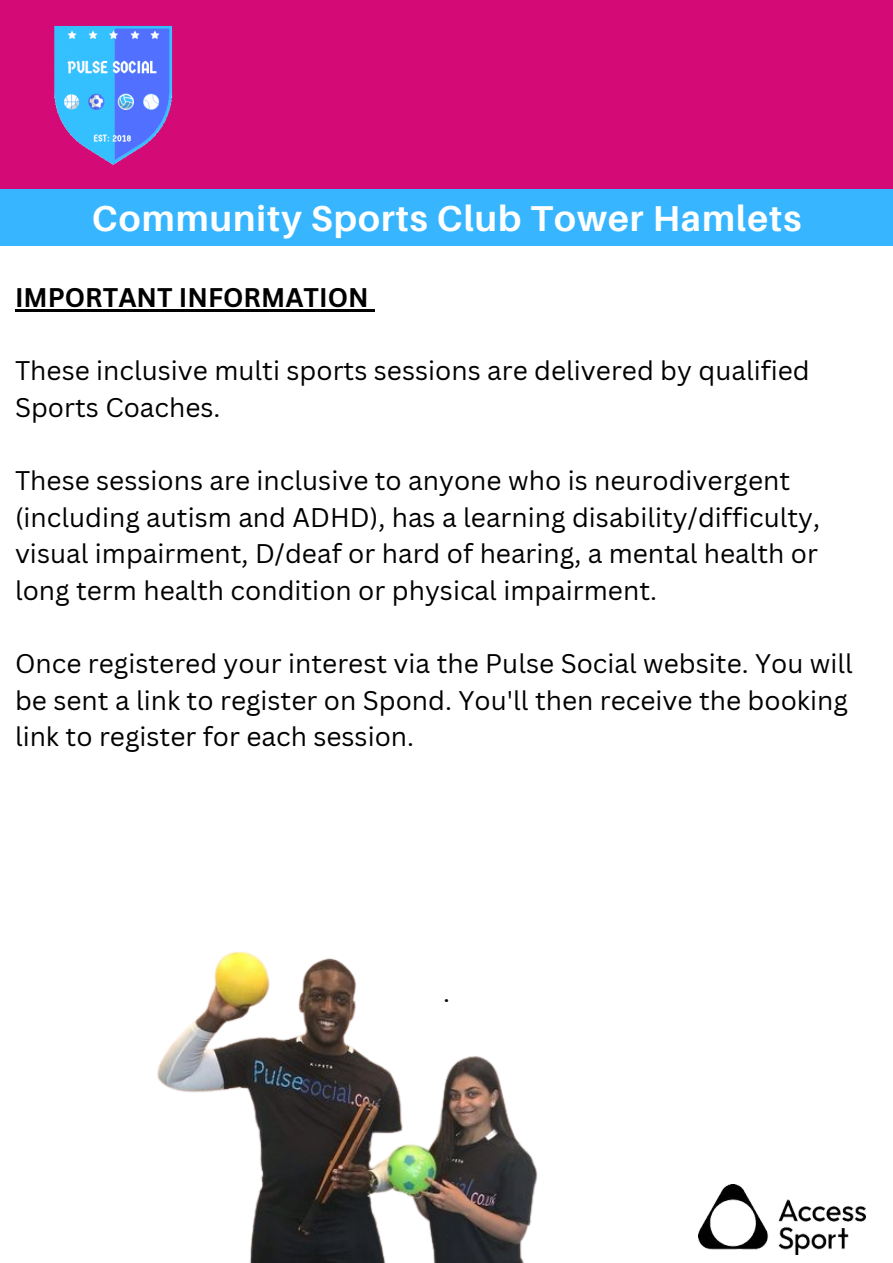
<style>
.page{position:relative;width:893px;height:1263px;background:#fff}
.page>*{position:absolute;margin:0;border:0;box-sizing:border-box;transform-origin:0 0}
.t1{font:700 36px "Aileron";letter-spacing:.03em;color:#fff}
.t2{font:26.25px/36.6px "Canva Sans";color:#000}
.t3{font:700 26.25px "Canva Sans";color:#000}
</style>
<div class="page">
<div style="left:0;top:0;width:893px;height:206px;background:#d40b77"></div>
<img style="left:54px;top:25px;width:119px;height:140px">
<div style="left:0;top:189px;width:893px;height:57px;background:#37b6ff"></div>
<hr style="left:15px;top:309px;width:354px;height:2px;background:#000">
<svg style="left:369px;top:309px;width:6px;height:2px"></svg>
<img style="left:698px;top:1185px;width:168px;height:69px">
<img style="left:157px;top:951px;width:381px;height:312px">
<h1 class="t1" style="left:92px;top:196px;width:711px">Community Sports Club Tower Hamlets</h1>
<h1 class="t3" style="left:15px;top:279px;width:355px">IMPORTANT INFORMATION</h1>
<h2 class="t2" style="left:15px;top:352px;width:796px">These inclusive multi sports sessions are delivered by qualified<br>Sports Coaches.</h2>
<p class="t2" style="left:15px;top:462px;width:806px">These sessions are inclusive to anyone who is neurodivergent (including autism and ADHD), has a learning disability/difficulty, visual impairment, D/deaf or hard of hearing, a mental health or long term health condition or physical impairment.</p>
<p class="t2" style="left:15px;top:644px;width:839px">Once registered your interest via the Pulse Social website. You will be sent a link to register on Spond. You'll then receive the booking link to register for each session.</p>
<p class="t2" style="left:443px;top:973px;width:8px">.</p>
</div>
